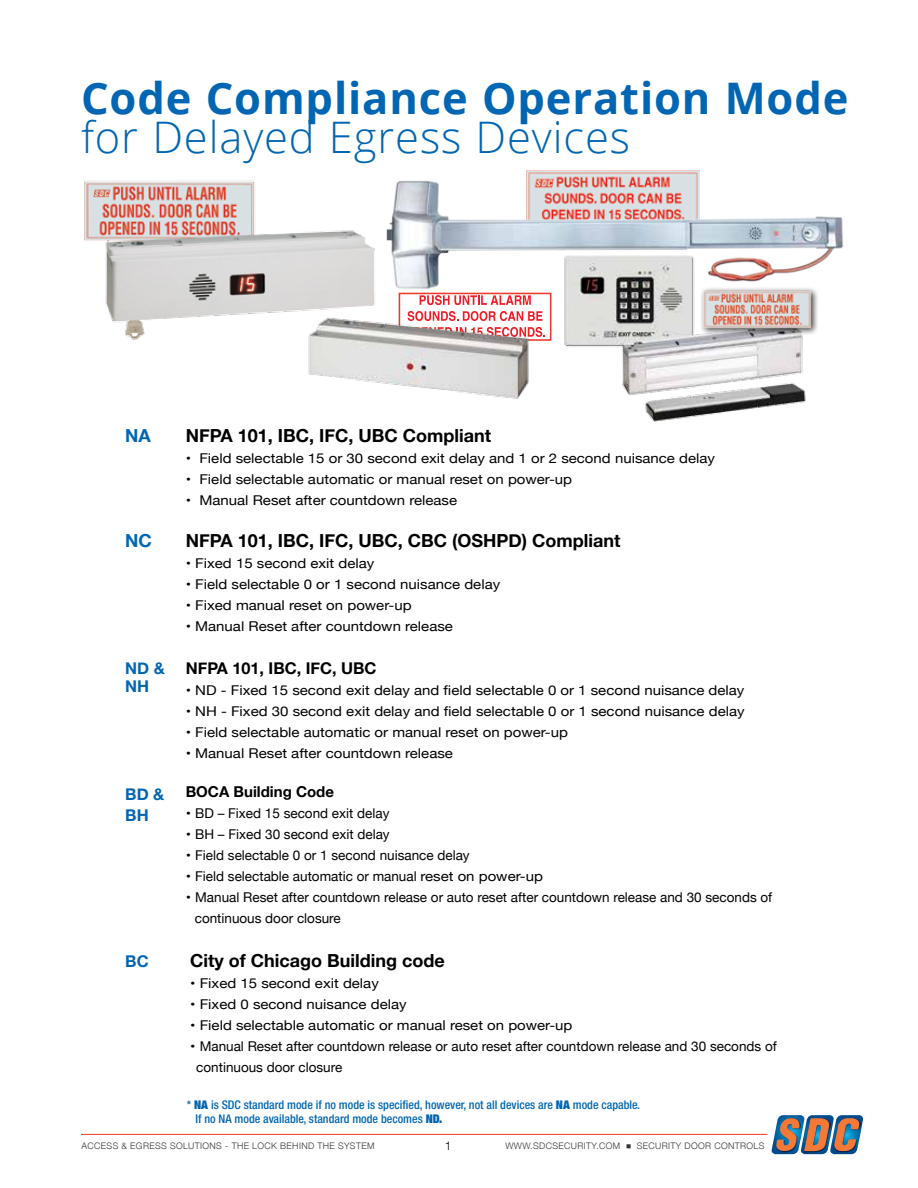
<style>
.page{position:relative;width:918px;height:1188px;background:#fff}
.page>*{position:absolute;margin:0;border:0;box-sizing:border-box;transform-origin:0 0}
.t1{font:700 43.5px "Open Sans";letter-spacing:.02em;color:#0066b3}
.t2{font:300 43.5px "Open Sans";letter-spacing:.02em;color:#0066b3}
.t3{font:700 18px "Helvetica Neue";color:#000}
.t4{font:700 18px "Helvetica Neue";color:#0066b3}
.t5{font:700 16.2px "Helvetica Neue";color:#000}
.t6{font:700 16.2px/18px "Helvetica Neue";color:#0066b3}
.t7{font:700 15px "Helvetica Neue";color:#000}
.t8{font:13.5px/21px "Helvetica Neue";color:#000;scale:1.11 1}
.t9{font:500 condensed 12px/14.4px "Helvetica Neue LT Std";color:#0066b3}
.t10{font:300 12px "Helvetica Neue";color:#000}
.t11{font:300 9px "Helvetica Neue";letter-spacing:.04em;color:#343433}
.s1{font-weight:900}
</style>
<div class="page">
<hr style="left:81px;top:1134px;width:686px;height:1px;background:#ef3829">
<svg style="left:771px;top:1115px;width:92px;height:39px;background:#857f81"></svg>
<svg style="left:420px;top:296px;width:111px;height:9px"></svg>
<svg style="left:408px;top:311px;width:135px;height:10px"></svg>
<svg style="left:533px;top:327px;width:12px;height:10px"></svg>
<div style="left:399px;top:293px;width:152px;height:48px;border:2px solid #ef3829"></div>
<img style="left:308px;top:316px;width:225px;height:83px">
<img style="left:527px;top:171px;width:173px;height:2px">
<img style="left:386px;top:173px;width:457px;height:116px">
<img style="left:84px;top:180px;width:296px;height:164px">
<img style="left:562px;top:254px;width:247px;height:168px">
<div style="left:700px;top:287px;width:119px;height:49px;background:#000;opacity:.75"></div>
<img style="left:703px;top:290px;width:108px;height:39px">
<h1 class="t1" style="left:81px;top:68px;width:769px">Code Compliance Operation Mode</h1>
<h1 class="t2" style="left:81px;top:108px;width:551px">for Delayed Egress Devices</h1>
<h2 class="t4" style="left:125px;top:421px;width:27px">NA</h2>
<h2 class="t3" style="left:186px;top:421px;width:307px">NFPA 101, IBC, IFC, UBC Compliant</h2>
<p class="t8" style="left:186px;top:448px;width:478px">• Field selectable 15 or 30 second exit delay and 1 or 2 second nuisance delay</p>
<p class="t8" style="left:186px;top:469px;width:350px">• Field selectable automatic or manual reset on power-up</p>
<p class="t8" style="left:186px;top:490px;width:246px">• Manual Reset after countdown release</p>
<h2 class="t4" style="left:125px;top:526px;width:28px">NC</h2>
<h2 class="t3" style="left:186px;top:526px;width:436px">NFPA 101, IBC, IFC, UBC, CBC (OSHPD) Compliant</h2>
<p class="t8" style="left:186px;top:553px;width:171px">• Fixed 15 second exit delay</p>
<p class="t8" style="left:186px;top:574px;width:285px">• Field selectable 0 or 1 second nuisance delay</p>
<p class="t8" style="left:186px;top:595px;width:205px">• Fixed manual reset on power-up</p>
<p class="t8" style="left:186px;top:616px;width:242px">• Manual Reset after countdown release</p>
<p class="t6" style="left:125px;top:659px;width:41px">ND &amp;<br>NH</p>
<p class="t5" style="left:186px;top:655px;width:192px">NFPA 101, IBC, IFC, UBC</p>
<p class="t8" style="left:186px;top:680px;width:505px">• ND - Fixed 15 second exit delay and field selectable 0 or 1 second nuisance delay</p>
<p class="t8" style="left:186px;top:701px;width:505px">• NH - Fixed 30 second exit delay and field selectable 0 or 1 second nuisance delay</p>
<p class="t8" style="left:186px;top:722px;width:346px">• Field selectable automatic or manual reset on power-up</p>
<p class="t8" style="left:186px;top:743px;width:242px">• Manual Reset after countdown release</p>
<p class="t6" style="left:125px;top:784px;width:41px;line-height:21px">BD &amp;<br>BH</p>
<p class="t7" style="left:186px;top:780px;width:150px">BOCA Building Code</p>
<p class="t8" style="left:186px;top:803px;width:185px">• BD – Fixed 15 second exit delay</p>
<p class="t8" style="left:186px;top:824px;width:185px">• BH – Fixed 30 second exit delay</p>
<p class="t8" style="left:186px;top:845px;width:257px">• Field selectable 0 or 1 second nuisance delay</p>
<p class="t8" style="left:186px;top:866px;width:323px">• Field selectable automatic or manual reset on power-up</p>
<p class="t8" style="left:195px;top:887px;width:522px;text-indent:-9px">• Manual Reset after countdown release or auto reset after countdown release and 30 seconds of continuous door closure</p>
<p class="t6" style="left:125px;top:953px;width:25px">BC</p>
<h2 class="t3" style="left:190px;top:946px;width:256px">City of Chicago Building code</h2>
<p class="t8" style="left:190px;top:973px;width:171px">• Fixed 15 second exit delay</p>
<p class="t8" style="left:190px;top:995px;width:196px">• Fixed 0 second nuisance delay</p>
<p class="t8" style="left:190px;top:1016px;width:346px">• Field selectable automatic or manual reset on power-up</p>
<p class="t8" style="left:196px;top:1036px;width:524px;text-indent:-6px">• Manual Reset after countdown release or auto reset after countdown release and 30 seconds of continuous door closure</p>
<p class="t9" style="left:195px;top:1097px;width:446px;text-indent:-9px">* <span class="s1">NA</span> is SDC standard mode if no mode is specified, however, not all devices are <span class="s1">NA</span> mode capable.<br>If no NA mode available, standard mode becomes <span class="s1">ND.</span></p>
<p class="t11" style="left:82px;top:1139px;width:294px">ACCESS &amp; EGRESS SOLUTIONS - THE LOCK BEHIND THE SYSTEM</p>
<p class="t10" style="left:445px;top:1136px;width:8px">1</p>
<p class="t11" style="left:505px;top:1139px;width:261px">WWW.SDCSECURITY.COM <sup>■</sup> SECURITY DOOR CONTROLS</p>
</div>
